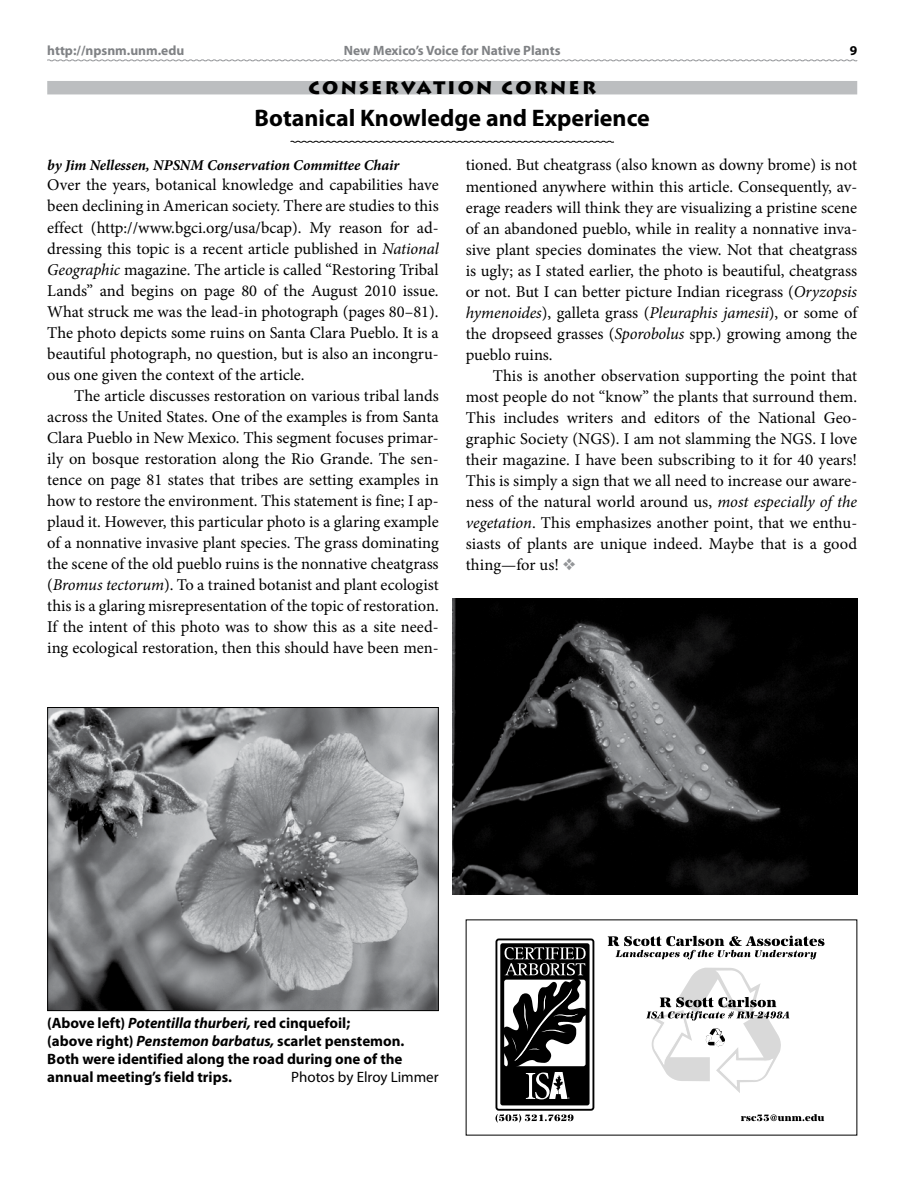
<style>
.page{position:relative;width:918px;height:1188px;background:#fff}
.page>*{position:absolute;margin:0;border:0;box-sizing:border-box;transform-origin:0 0}
.t1{font:700 24px "Myriad Pro";color:#000}
.t2{font:900 18px "Lithos Pro";letter-spacing:.13em;color:#000}
.t3{font:16.5px/21px "Minion Pro";color:#000;text-align:justify}
.t4{font:700 15px/18px "Myriad Pro";color:#000}
.t5{font:italic 700 15px "Minion Pro";color:#000}
.t6{font:15px "Myriad Pro";color:#000}
.t7{font:700 13.5px "Myriad Pro";color:#808285}
.t8{font:700 13.5px "Myriad Pro";color:#000}
.s1{font-style:italic}
.s2{color:#939598}
</style>
<div class="page">
<svg style="left:47px;top:59px;width:811px;height:3px"></svg>
<img style="left:452px;top:599px;width:405px;height:296px">
<img style="left:49px;top:709px;width:388px;height:300px">
<div style="left:47px;top:707px;width:392px;height:304px;border:1px solid #000"></div>
<svg style="left:495px;top:935px;width:330px;height:187px"></svg>
<svg style="left:496px;top:1114px;width:78px;height:9px"></svg>
<svg style="left:741px;top:1114px;width:83px;height:7px"></svg>
<svg style="left:290px;top:140px;width:324px;height:3px"></svg>
<div style="left:47px;top:81px;width:810px;height:13px;background:#bcbec0"></div>
<p class="t7" style="left:47px;top:42px;width:139px">http://npsnm.unm.edu</p>
<p class="t7" style="left:344px;top:42px;width:218px">New Mexico’s Voice for Native Plants</p>
<p class="t8" style="left:850px;top:42px;width:9px">9</p>
<p class="t2" style="left:308px;top:77px;width:289px">CONSERVATION CORNER</p>
<h1 class="t1" style="left:255px;top:102px;width:397px">Botanical Knowledge and Experience</h1>
<p class="t5" style="left:47px;top:154px;width:354px">by Jim Nellessen, NPSNM Conservation Committee Chair</p>
<p class="t3" style="left:466px;top:155px;width:393px">tioned. But cheatgrass (also known as downy brome) is not mentioned anywhere within this article. Consequently, av&shy;erage readers will think they are visualizing a pristine scene of an abandoned pueblo, while in reality a nonnative inva&shy;sive plant species dominates the view. Not that cheatgrass is ugly; as I stated earlier, the photo is beautiful, cheatgrass or not. But I can better picture Indian ricegrass (<span class="s1">Oryzopsis hymenoides</span>), galleta grass (<span class="s1">Pleuraphis jamesii</span>), or some of the dropseed grasses (<span class="s1">Sporobolus</span> spp.) growing among the pueblo ruins.</p>
<p class="t3" style="left:466px;top:365px;width:393px;text-indent:27px">This is another observation supporting the point that most people do not “know” the plants that surround them.<br>This includes writers and editors of the National Geo&shy;graphic Society (NGS). I am not slamming the NGS. I love their magazine. I have been subscribing to it for 40 years!<br>This is simply a sign that we all need to increase our aware&shy;ness of the natural world around us, <span class="s1">most especially of the vegetation</span>. This emphasizes another point, that we enthu&shy;siasts of plants are unique indeed. Maybe that is a good thing—for us! <span class="s2">❖</span></p>
<p class="t3" style="left:47px;top:175px;width:393px">Over the years, botanical knowledge and capabilities have been declining in American society. There are studies to this effect (http://www.bgci.org/usa/bcap). My reason for ad&shy;dressing this topic is a recent article published in <span class="s1">National Geographic</span> magazine. The article is called “Restoring Tribal Lands” and begins on page 80 of the August 2010 issue.<br>What struck me was the lead-in photograph (pages 80–81).<br>The photo depicts some ruins on Santa Clara Pueblo. It is a beautiful photograph, no question, but is also an incongru&shy;ous one given the context of the article.</p>
<p class="t3" style="left:47px;top:385px;width:393px;text-indent:27px">The article discusses restoration on various tribal lands across the United States. One of the examples is from Santa Clara Pueblo in New Mexico. This segment focuses primar&shy;ily on bosque restoration along the Rio Grande. The sen&shy;tence on page 81 states that tribes are setting examples in how to restore the environment. This statement is fine; I ap&shy;plaud it. However, this particular photo is a glaring example of a nonnative invasive plant species. The grass dominating the scene of the old pueblo ruins is the nonnative cheatgrass (<span class="s1">Bromus tectorum</span>). To a trained botanist and plant ecologist this is a glaring misrepresentation of the topic of restoration.<br>If the intent of this photo was to show this as a site need&shy;ing ecological restoration, then this should have been men-</p>
<p class="t4" style="left:47px;top:1014px;width:359px">(Above left) <span class="s1">Potentilla thurberi,</span> red cinquefoil;<br>(above right) <span class="s1">Penstemon barbatus,</span> scarlet penstemon.<br>Both were identified along the road during one of the annual meeting’s field trips.</p>
<p class="t6" style="left:291px;top:1068px;width:149px">Photos by Elroy Limmer</p>
</div>
